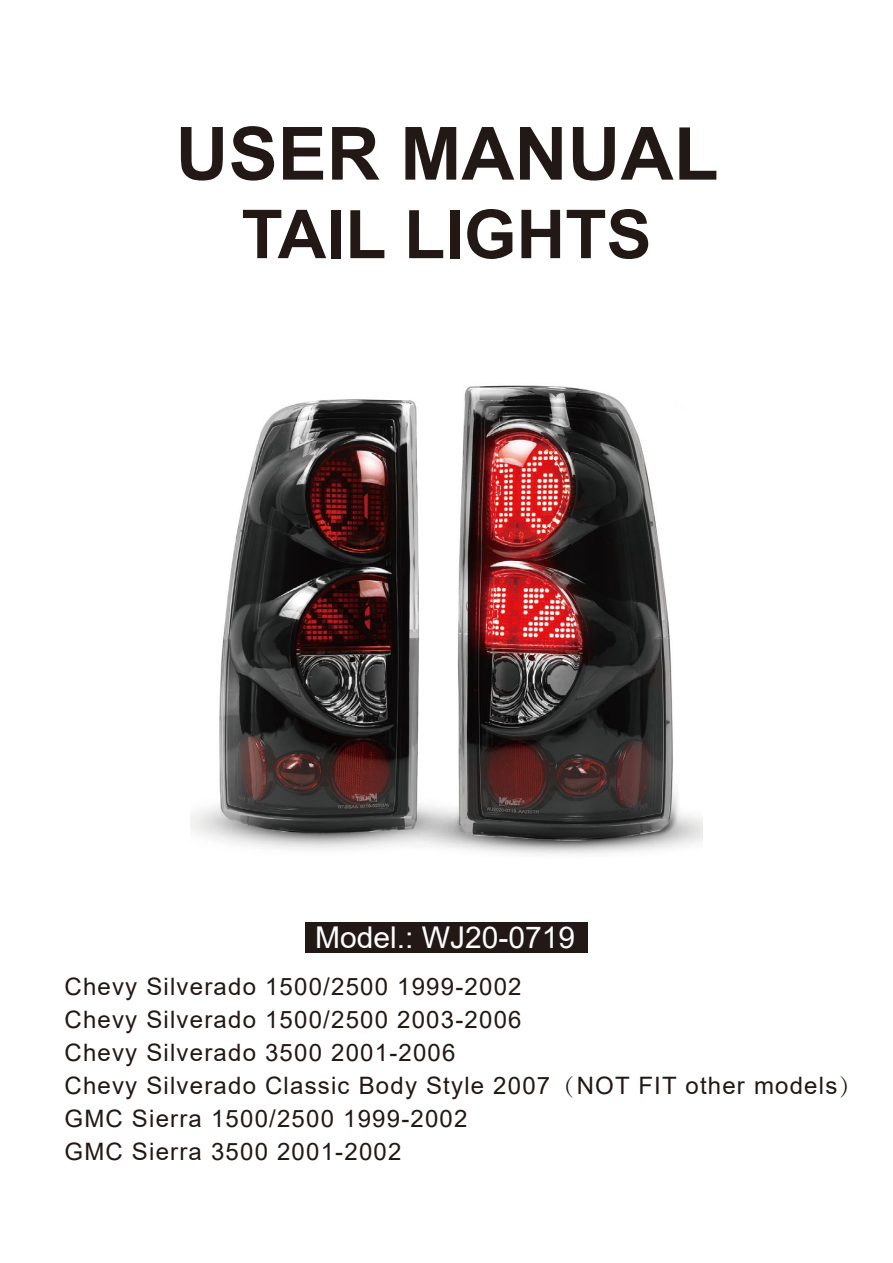
<style>
.page{position:relative;width:893px;height:1263px;background:#fff}
.page>*{position:absolute;margin:0;border:0;box-sizing:border-box;transform-origin:0 0}
.t1{font:700 73.5px "Arial";color:#221815}
.t2{font:700 67.5px "Arial";color:#221815}
.t3{font:30px "Arial";color:#fff}
.t4{font:24px/33px "Arial";letter-spacing:.05em;color:#221815}
.s1{font-family:"Adobe Song Std";font-weight:300}
</style>
<div class="page">
<div style="left:305px;top:922px;width:283px;height:31px;background:#221815"></div>
<img style="left:190px;top:385px;width:513px;height:470px">
<h1 class="t1" style="left:176px;top:102px;width:545px">USER MANUAL</h1>
<h2 class="t2" style="left:241px;top:187px;width:412px">TAIL LIGHTS</h2>
<p class="t3" style="left:315px;top:916px;width:262px">Model.: WJ20-0719</p>
<p class="t4" style="left:64px;top:969px;width:800px">Chevy Silverado 1500/2500 1999-2002<br>Chevy Silverado 1500/2500 2003-2006<br>Chevy Silverado 3500 2001-2006<br>Chevy Silverado Classic Body Style 2007<span class="s1">（</span>NOT FIT other models<span class="s1">）</span>GMC Sierra 1500/2500 1999-2002<br>GMC Sierra 3500 2001-2002</p>
</div>
